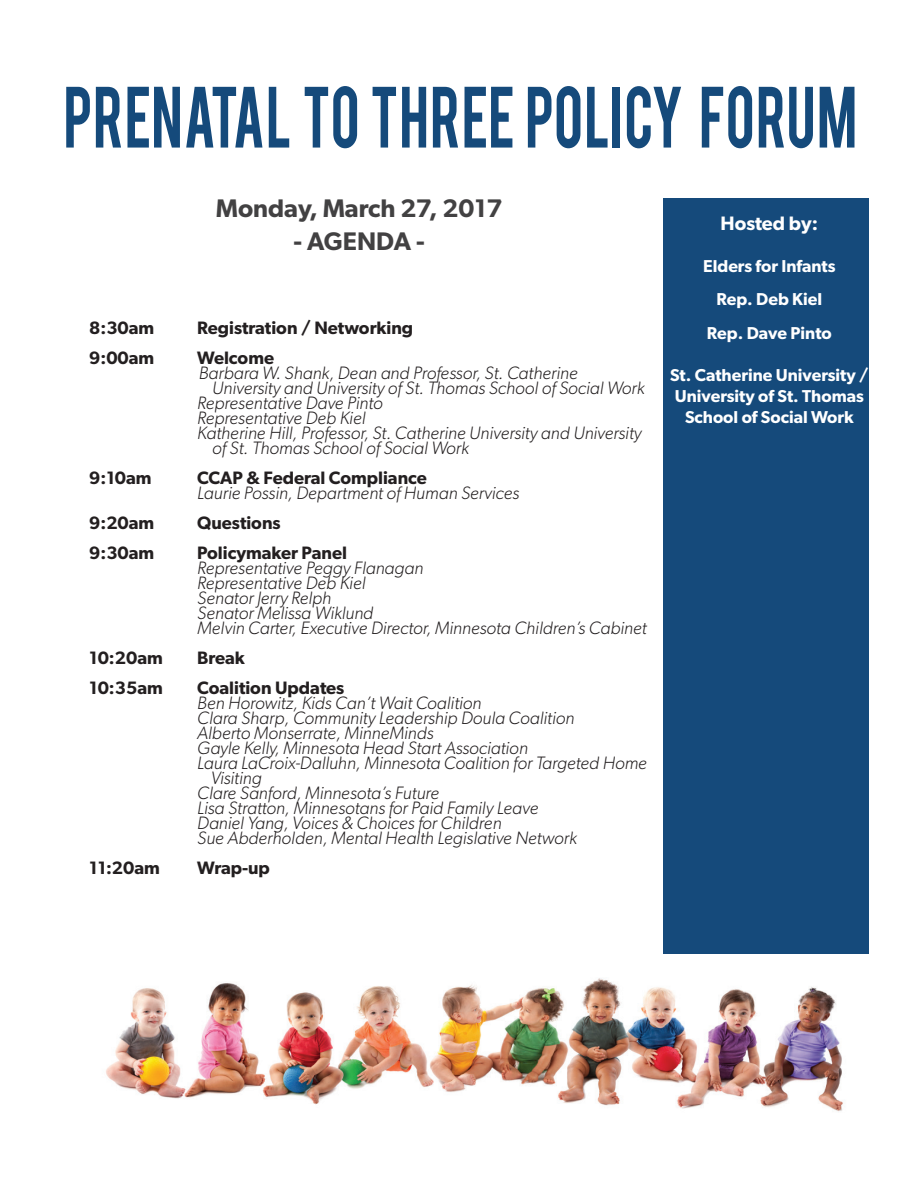
<style>
.page{position:relative;width:918px;height:1188px;background:#fff}
.page>*{position:absolute;margin:0;border:0;box-sizing:border-box;transform-origin:0 0}
.t1{font:68.25px "Bebas";letter-spacing:.015em;color:#154a7b;scale:.82 1}
.t2{font:600 25.5px "Gibson";color:#424142}
.t3{font:600 19.5px "Gibson";color:#fff}
.t4{font:italic 300 18px/15px "Gibson";color:#231f20}
.t5{font:600 18px "Gibson";color:#231f20}
.t6{font:600 17.25px/33.8px "Gibson";color:#fff;text-align:center}
</style>
<div class="page">
<div style="left:663px;top:198px;width:205px;height:756px;background:#154a7b"></div>
<img style="left:106px;top:978px;width:737px;height:134px">
<h1 class="t1" style="left:64px;top:68px;width:969px">PRENATAL TO THREE POLICY FORUM</h1>
<h2 class="t2" style="left:216px;top:193px;width:288px">Monday, March 27, 2017</h2>
<h2 class="t2" style="left:293px;top:226px;width:133px">- AGENDA -</h2>
<p class="t5" style="left:89px;top:317px;width:67px">8:30am</p>
<p class="t5" style="left:197px;top:317px;width:218px">Registration / Networking</p>
<p class="t5" style="left:89px;top:347px;width:67px">9:00am</p>
<p class="t5" style="left:197px;top:347px;width:78px">Welcome</p>
<p class="t4" style="left:199px;top:365px;width:381px">Barbara W. Shank, Dean and Professor, St. Catherine</p>
<p class="t4" style="left:212px;top:380px;width:434px">University and University of St. Thomas School of Social Work</p>
<p class="t4" style="left:197px;top:395px;width:187px">Representative Dave Pinto</p>
<p class="t4" style="left:197px;top:410px;width:170px">Representative Deb Kiel</p>
<p class="t4" style="left:197px;top:425px;width:446px">Katherine Hill, Professor, St. Catherine University and University</p>
<p class="t4" style="left:212px;top:440px;width:258px">of St. Thomas School of Social Work</p>
<p class="t5" style="left:89px;top:467px;width:64px">9:10am</p>
<p class="t5" style="left:197px;top:467px;width:231px">CCAP &amp; Federal Compliance</p>
<p class="t4" style="left:197px;top:485px;width:324px">Laurie Possin, Department of Human Services</p>
<p class="t5" style="left:89px;top:512px;width:67px">9:20am</p>
<p class="t5" style="left:197px;top:512px;width:85px">Questions</p>
<p class="t5" style="left:89px;top:542px;width:67px">9:30am</p>
<p class="t5" style="left:197px;top:542px;width:151px">Policymaker Panel</p>
<p class="t4" style="left:197px;top:560px;width:451px">Representative Peggy Flanagan<br>Representative Deb Kiel<br>Senator Jerry Relph<br>Senator Melissa Wiklund<br>Melvin Carter, Executive Director, Minnesota Children’s Cabinet</p>
<p class="t5" style="left:89px;top:647px;width:75px">10:20am</p>
<p class="t5" style="left:197px;top:647px;width:49px">Break</p>
<p class="t5" style="left:89px;top:677px;width:75px">10:35am</p>
<p class="t5" style="left:197px;top:677px;width:149px">Coalition Updates</p>
<p class="t4" style="left:197px;top:695px;width:286px">Ben Horowitz, Kids Can’t Wait Coalition</p>
<p class="t4" style="left:197px;top:710px;width:379px">Clara Sharp, Community Leadership Doula Coalition</p>
<p class="t4" style="left:197px;top:725px;width:238px">Alberto Monserrate, MinneMinds</p>
<p class="t4" style="left:197px;top:740px;width:332px">Gayle Kelly, Minnesota Head Start Association</p>
<p class="t4" style="left:197px;top:755px;width:451px">Laura LaCroix-Dalluhn, Minnesota Coalition for Targeted Home</p>
<p class="t4" style="left:211px;top:770px;width:52px">Visiting</p>
<p class="t4" style="left:197px;top:785px;width:244px">Clare Sanford, Minnesota’s Future</p>
<p class="t4" style="left:197px;top:800px;width:343px">Lisa Stratton, Minnesotans for Paid Family Leave</p>
<p class="t4" style="left:197px;top:815px;width:306px">Daniel Yang, Voices &amp; Choices for Children</p>
<p class="t4" style="left:197px;top:830px;width:381px">Sue Abderholden, Mental Health Legislative Network</p>
<p class="t5" style="left:89px;top:857px;width:72px">11:20am</p>
<p class="t5" style="left:197px;top:857px;width:74px">Wrap-up</p>
<p class="t3" style="left:721px;top:211px;width:99px">Hosted by:</p>
<p class="t6" style="left:703px;top:248px;width:134px">Elders for Infants<br>Rep. Deb Kiel<br>Rep. Dave Pinto</p>
<p class="t6" style="left:670px;top:364px;width:200px;line-height:21px">St. Catherine University /<br>University of St. Thomas<br>School of Social Work</p>
</div>
